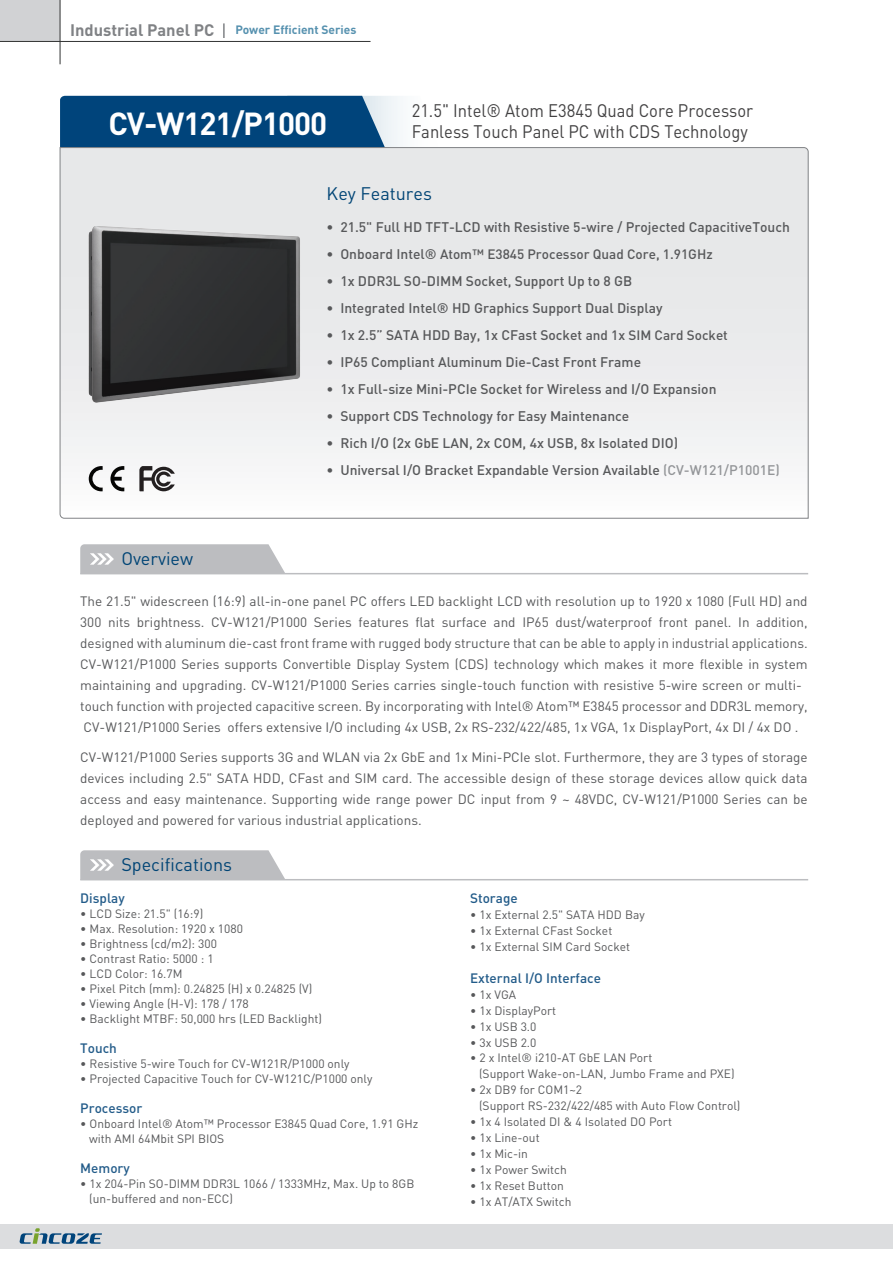
<style>
.page{position:relative;width:893px;height:1263px;background:#fff}
.page>*{position:absolute;margin:0;border:0;box-sizing:border-box;transform-origin:0 0}
.t1{font:700 31.5px "DIN Pro";letter-spacing:-.035em;color:#fff}
.t2{font:18px/21.6px "DIN Pro";color:#424142;scale:.92 1}
.t3{font:18px "DIN Pro";color:#004475}
.t4{font:700 16.5px "DIN Pro";color:#808285}
.t5{font:500 13.8px "DIN Pro";color:#57585a}
.t6{font:13.5px/21px "DIN Pro";color:#57585a}
.t7{font:500 13.5px "DIN Pro";color:#225b89}
.t8{font:500 13.5px "DIN Pro";color:#57585a}
.t9{font:12px/15px "DIN Pro";color:#57585a}
.t10{font:700 12px "DIN Pro";color:#5691af}
.s1{font-size:13.8px}
.s2{font-size:13.5px}
.s3{color:#939598}
</style>
<div class="page">
<svg style="left:60px;top:96px;width:340px;height:51px;background:#115184"></svg>
<svg style="left:60px;top:147px;width:748px;height:372px"></svg>
<hr style="left:80px;top:573px;width:728px;height:1px;background:#bcbdc0">
<svg style="left:80px;top:544px;width:205px;height:29px;background:#c0c1c4"></svg>
<hr style="left:80px;top:879px;width:728px;height:1px;background:#bcbdc0">
<svg style="left:80px;top:850px;width:205px;height:29px;background:#c0c1c4"></svg>
<div style="left:0;top:1225px;width:893px;height:24px;background:#dcdddf"></div>
<svg style="left:20px;top:1228px;width:82px;height:16px"></svg>
<div style="left:0;top:0;width:60px;height:41px;background:#d1d2d4"></div>
<hr style="left:0;top:41px;width:370px;height:1px;background:#313232">
<hr style="left:60px;top:0;width:1px;height:64px;background:#313232">
<svg style="left:223px;top:23px;width:2px;height:15px"></svg>
<svg style="left:139px;top:466px;width:36px;height:25px"></svg>
<svg style="left:89px;top:466px;width:14px;height:25px"></svg>
<svg style="left:110px;top:466px;width:14px;height:25px"></svg>
<img style="left:85px;top:223px;width:218px;height:181px">
<p class="t4" style="left:70px;top:16px;width:146px">Industrial Panel PC</p>
<p class="t10" style="left:235px;top:20px;width:123px">Power Efficient Series</p>
<h1 class="t1" style="left:108px;top:98px;width:220px">CV-W121/P1000</h1>
<h2 class="t2" style="left:412px;top:99px;width:373px">21.5" Intel® Atom E3845 Quad Core Processor<br>Fanless Touch Panel PC with CDS Technology</h2>
<h2 class="t3" style="left:327px;top:181px;width:107px">Key Features</h2>
<h2 class="t3" style="left:121px;top:546px;width:73px">Overview</h2>
<p class="t5" style="left:327px;top:216px;width:465px">• 21.5" Full HD TFT-LCD with Resistive 5-wire / Projected CapacitiveTouch</p>
<p class="t8" style="left:327px;top:243px;width:388px"><span class="s1">• Onboard Intel®</span> Atom™ E3845 Processor Quad Core, 1.91GHz</p>
<p class="t5" style="left:327px;top:270px;width:307px">• 1x DDR3L SO-DIMM Socket, Support Up to 8 GB</p>
<p class="t5" style="left:327px;top:297px;width:337px">• Integrated Intel® HD Graphics Support Dual Display</p>
<p class="t5" style="left:327px;top:324px;width:403px">• 1x 2.5” SATA HDD Bay, 1x CFast Socket <span class="s2">and 1x SIM Card Socket</span></p>
<p class="t5" style="left:327px;top:351px;width:316px">• IP65 Compliant Aluminum Die-Cast Front Frame</p>
<p class="t5" style="left:327px;top:378px;width:391px">• 1x Full-size Mini-PCIe Socket for Wireless and I/O Expansion</p>
<p class="t5" style="left:327px;top:405px;width:304px">• Support CDS Technology for Easy Maintenance</p>
<p class="t5" style="left:327px;top:432px;width:353px">• Rich I/O (2x GbE LAN, 2x COM, 4x USB, 8x Isolated DIO)</p>
<p class="t5" style="left:327px;top:459px;width:455px">• Universal I/O Bracket Expandable Version Available <span class="s3">(CV-W121/P1001E)</span></p>
<p class="t6" style="left:80px;top:590px;width:729px">The 21.5" widescreen (16:9) all-in-one panel PC offers LED backlight LCD with resolution up to 1920 x 1080 (Full HD) and 300 nits brightness. CV-W121/P1000 Series features flat surface and IP65 dust/waterproof front panel. In addition, designed with aluminum die-cast front frame with rugged body structure that can be able to apply in industrial applications.<br>CV-W121/P1000 Series supports Convertible Display System (CDS) technology which makes it more flexible in system maintaining and upgrading. CV-W121/P1000 Series carries single-touch function with resistive 5-wire screen or multi&shy;touch function with projected capacitive screen. By incorporating with Intel® Atom™ E3845 processor and DDR3L memory, CV-W121/P1000 Series offers extensive I/O including 4x USB, 2x RS-232/422/485, 1x VGA, 1x DisplayPort, 4x DI / 4x DO .</p>
<p class="t6" style="left:80px;top:746px;width:729px;text-align:justify">CV-W121/P1000 Series supports 3G and WLAN via 2x GbE and 1x Mini-PCIe slot. Furthermore, they are 3 types of storage devices including 2.5" SATA HDD, CFast and SIM card. The accessible design of these storage devices allow quick data access and easy maintenance. Supporting wide range power DC input from 9 ~ 48VDC, CV-W121/P1000 Series can be deployed and powered for various industrial applications.</p>
<h2 class="t3" style="left:121px;top:852px;width:112px">Specifications</h2>
<p class="t7" style="left:80px;top:888px;width:46px">Display</p>
<p class="t9" style="left:80px;top:906px;width:125px">• LCD Size: 21.5" (16:9)</p>
<p class="t9" style="left:80px;top:921px;width:164px">• Max. Resolution: 1920 x 1080</p>
<p class="t9" style="left:80px;top:936px;width:138px">• Brightness (cd/m2): 300</p>
<p class="t9" style="left:80px;top:951px;width:135px">• Contrast Ratio: 5000 : 1</p>
<p class="t9" style="left:80px;top:966px;width:104px">• LCD Color: 16.7M</p>
<p class="t9" style="left:80px;top:981px;width:234px">• Pixel Pitch (mm): 0.24825 (H) x 0.24825 (V)</p>
<p class="t9" style="left:80px;top:996px;width:170px">• Viewing Angle (H-V): 178 / 178</p>
<p class="t9" style="left:80px;top:1011px;width:243px">• Backlight MTBF: 50,000 hrs (LED Backlight)</p>
<p class="t7" style="left:80px;top:1037px;width:38px">Touch</p>
<p class="t9" style="left:80px;top:1056px;width:271px">• Resistive 5-wire Touch for CV-W121R/P1000 only</p>
<p class="t9" style="left:80px;top:1071px;width:294px">• Projected Capacitive Touch for CV-W121C/P1000 only</p>
<p class="t7" style="left:80px;top:1097px;width:64px">Processor</p>
<p class="t9" style="left:89px;top:1116px;width:331px;text-indent:-9px">• Onboard Intel® Atom™ Processor E3845 Quad Core, 1.91 GHz with AMI 64Mbit SPI BIOS</p>
<p class="t7" style="left:80px;top:1157px;width:51px">Memory</p>
<p class="t9" style="left:89px;top:1176px;width:327px;text-indent:-9px">• 1x 204-Pin SO-DIMM DDR3L 1066 / 1333MHz, Max. Up to 8GB (un-buffered and non-ECC)</p>
<p class="t7" style="left:470px;top:887px;width:49px">Storage</p>
<p class="t9" style="left:470px;top:907px;width:176px">• 1x External 2.5" SATA HDD Bay</p>
<p class="t9" style="left:470px;top:923px;width:144px">• 1x External CFast Socket</p>
<p class="t9" style="left:470px;top:939px;width:162px">• 1x External SIM Card Socket</p>
<p class="t7" style="left:470px;top:967px;width:132px">External I/O Interface</p>
<p class="t9" style="left:470px;top:986px;width:48px">• 1x VGA</p>
<p class="t9" style="left:470px;top:1002px;width:88px">• 1x DisplayPort</p>
<p class="t9" style="left:470px;top:1018px;width:68px">• 1x USB 3.0</p>
<p class="t9" style="left:470px;top:1034px;width:68px">• 3x USB 2.0</p>
<p class="t9" style="left:479px;top:1050px;width:257px;line-height:15.9px;text-indent:-9px">• 2 x Intel® i210-AT GbE LAN Port<br>(Support Wake-on-LAN, Jumbo Frame and PXE)</p>
<p class="t9" style="left:479px;top:1081px;width:263px;line-height:15.9px;text-indent:-9px">• 2x DB9 for COM1~2<br>(Support RS-232/422/485 with Auto Flow Control)</p>
<p class="t9" style="left:470px;top:1114px;width:203px">• 1x 4 Isolated DI &amp; 4 Isolated DO Port</p>
<p class="t9" style="left:470px;top:1129px;width:71px">• 1x Line-out</p>
<p class="t9" style="left:470px;top:1145px;width:59px">• 1x Mic-in</p>
<p class="t9" style="left:470px;top:1161px;width:98px">• 1x Power Switch</p>
<p class="t9" style="left:470px;top:1177px;width:95px">• 1x Reset Button</p>
<p class="t9" style="left:470px;top:1193px;width:103px">• 1x AT/ATX Switch</p>
</div>
